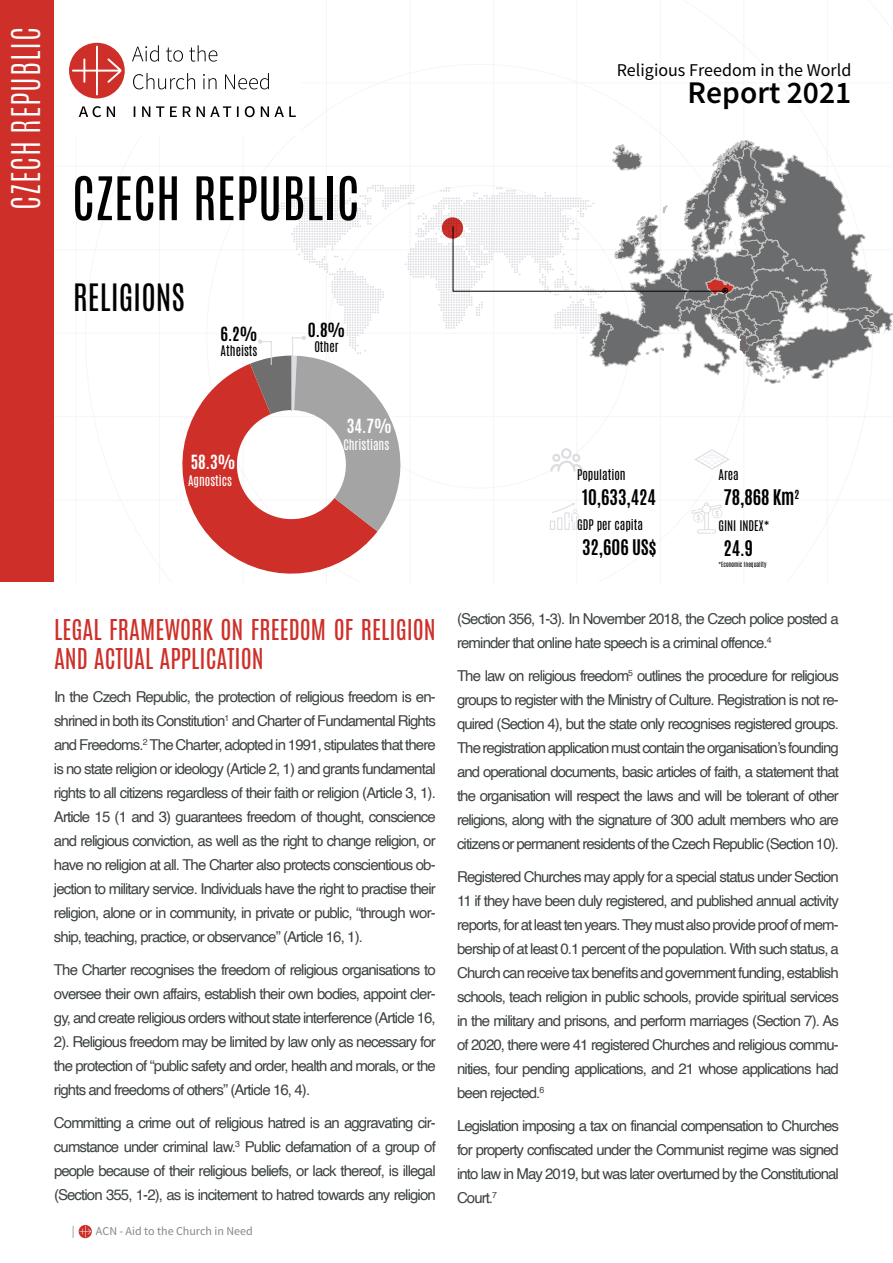
<style>
.page{position:relative;width:893px;height:1263px;background:#fff}
.page>*{position:absolute;margin:0;border:0;box-sizing:border-box;transform-origin:0 0}
.t1{font:51px "Antonio";color:#000}
.t2{font:300 33px "Antonio";letter-spacing:.025em;color:#fff}
.t3{font:600 31.5px "Source Sans Pro";color:#000}
.t4{font:31.5px "Antonio";color:#000}
.t5{font:24px/28.8px "Antonio";color:#ce3029}
.t6{font:700 18px "Antonio";color:#000}
.t7{font:18px "Source Sans Pro";color:#000}
.t8{font:700 16.35px "Antonio";color:#fff}
.t9{font:700 16.35px "Antonio";color:#000}
.t10{font:15px/24px "Helvetica";letter-spacing:-.06em;color:#3d4340;text-align:justify}
.t11{font:12.3px "Antonio";color:#000}
.t12{font:12.3px "Antonio";color:#fff}
.t13{font:12px "Source Sans Pro";color:#878787}
.t14{font:6px "Antonio";color:#000}
</style>
<div class="page">
<svg style="left:79px;top:1225px;width:12px;height:12px"></svg>
<hr style="left:76px;top:0;width:1px;height:584px;background:#ededed">
<hr style="left:159px;top:0;width:1px;height:584px;background:#ededed">
<hr style="left:243px;top:0;width:1px;height:584px;background:#ededed">
<hr style="left:326px;top:0;width:1px;height:584px;background:#ededed">
<hr style="left:410px;top:0;width:1px;height:584px;background:#ededed">
<hr style="left:493px;top:0;width:1px;height:584px;background:#ededed">
<hr style="left:577px;top:0;width:1px;height:584px;background:#ededed">
<hr style="left:660px;top:0;width:1px;height:584px;background:#ededed">
<hr style="left:744px;top:0;width:1px;height:584px;background:#ededed">
<hr style="left:827px;top:0;width:1px;height:584px;background:#ededed">
<hr style="left:12px;top:83px;width:879px;height:1px;background:#ededed">
<hr style="left:12px;top:166px;width:879px;height:1px;background:#ededed">
<hr style="left:12px;top:249px;width:879px;height:1px;background:#ededed">
<hr style="left:12px;top:333px;width:879px;height:1px;background:#ededed">
<hr style="left:12px;top:416px;width:879px;height:1px;background:#ededed">
<hr style="left:12px;top:500px;width:879px;height:1px;background:#ededed">
<div style="left:0;top:0;width:53px;height:581px;background:#ce3029"></div>
<div style="left:54px;top:0;width:247px;height:136px;background:#fff"></div>
<svg style="left:132px;top:45px;width:164px;height:72px"></svg>
<svg style="left:79px;top:106px;width:36px;height:11px"></svg>
<div style="left:69px;top:43px;width:56px;height:55px;background:#ce3029;border-radius:50%"></div>
<svg style="left:72px;top:46px;width:49px;height:49px"></svg>
<svg style="left:168px;top:364px;width:208px;height:220px;fill:#ce3029"></svg>
<svg style="left:250px;top:140px;width:643px;height:394px"></svg>
<h2 class="t2" style="left:2px;top:210px;width:184px;rotate:-90deg">CZECH REPUBLIC</h2>
<h1 class="t1" style="left:72px;top:161px;width:289px">CZECH REPUBLIC</h1>
<h3 class="t4" style="left:73px;top:274px;width:113px">RELIGIONS</h3>
<p class="t9" style="left:220px;top:321px;width:39px">6.2%</p>
<p class="t11" style="left:221px;top:342px;width:38px">Atheists</p>
<p class="t9" style="left:308px;top:318px;width:39px">0.8%</p>
<p class="t11" style="left:314px;top:338px;width:26px">Other</p>
<p class="t7" style="left:617px;top:59px;width:236px">Religious Freedom in the World</p>
<h3 class="t3" style="left:688px;top:72px;width:165px">Report 2021</h3>
<p class="t8" style="left:191px;top:450px;width:46px">58.3%</p>
<p class="t12" style="left:188px;top:472px;width:46px">Agnostics</p>
<p class="t8" style="left:347px;top:414px;width:46px">34.7%</p>
<p class="t12" style="left:343px;top:435px;width:47px">Christians</p>
<h3 class="t5" style="left:54px;top:615px;width:383px">LEGAL FRAMEWORK ON FREEDOM OF RELIGION<br>AND ACTUAL APPLICATION</h3>
<p class="t10" style="left:54px;top:685px;width:383px">In the Czech Republic, the protection of religious freedom is en&shy;shrined in both its Constitution<sup>1</sup> and Charter of Fundamental Rights and Freedoms.<sup>2</sup> The Charter, adopted in 1991, stipulates that there is no state religion or ideology (Article 2, 1) and grants fundamental rights to all citizens regardless of their faith or religion (Article 3, 1).<br>Article 15 (1 and 3) guarantees freedom of thought, conscience and religious conviction, as well as the right to change religion, or have no religion at all. The Charter also protects conscientious ob&shy;jection to military service. Individuals have the right to practise their religion, alone or in community, in private or public, “through wor&shy;ship, teaching, practice, or observance” (Article 16, 1).</p>
<p class="t10" style="left:54px;top:958px;width:383px">The Charter recognises the freedom of religious organisations to oversee their own affairs, establish their own bodies, appoint cler&shy;gy, and create religious orders without state interference (Article 16, 2). Religious freedom may be limited by law only as necessary for the protection of “public safety and order, health and morals, or the rights and freedoms of others” (Article 16, 4).</p>
<p class="t10" style="left:54px;top:1111px;width:383px">Committing a crime out of religious hatred is an aggravating cir&shy;cumstance under criminal law.<sup>3</sup> Public defamation of a group of people because of their religious beliefs, or lack thereof, is illegal (Section 355, 1-2), as is incitement to hatred towards any religion</p>
<p class="t13" style="left:72px;top:1223px;width:4px">|</p>
<p class="t13" style="left:96px;top:1223px;width:158px">ACN - Aid to the Church in Need</p>
<p class="t11" style="left:577px;top:465px;width:50px">Population</p>
<p class="t6" style="left:582px;top:484px;width:75px">10,633,424</p>
<p class="t11" style="left:577px;top:516px;width:68px">GDP per capita</p>
<p class="t6" style="left:582px;top:534px;width:76px">32,606 US$</p>
<p class="t11" style="left:718px;top:465px;width:22px">Area</p>
<p class="t6" style="left:723px;top:484px;width:77px">78,868 Km<sup>2</sup></p>
<p class="t11" style="left:718px;top:516px;width:53px">GINI INDEX*</p>
<p class="t14" style="left:718px;top:560px;width:49px">*Economic Inequality</p>
<p class="t6" style="left:723px;top:535px;width:31px">24.9</p>
<p class="t10" style="left:457px;top:607px;width:383px">(Section 356, 1-3). In November 2018, the Czech police posted a reminder that online hate speech is a criminal offence.<sup>4</sup></p>
<p class="t10" style="left:457px;top:664px;width:383px">The law on religious freedom<sup>5</sup> outlines the procedure for religious groups to register with the Ministry of Culture. Registration is not re&shy;quired (Section 4), but the state only recognises registered groups.<br>The registration application must contain the organisation’s founding and operational documents, basic articles of faith, a statement that the organisation will respect the laws and will be tolerant of other religions, along with the signature of 300 adult members who are citizens or permanent residents of the Czech Republic (Section 10).</p>
<p class="t10" style="left:457px;top:865px;width:383px">Registered Churches may apply for a special status under Section 11 if they have been duly registered, and published annual activity reports, for at least ten years. They must also provide proof of mem&shy;bership of at least 0.1 percent of the population. With such status, a Church can receive tax benefits and government funding, establish schools, teach religion in public schools, provide spiritual services in the military and prisons, and perform marriages (Section 7). As of 2020, there were 41 registered Churches and religious commu&shy;nities, four pending applications, and 21 whose applications had been rejected.<sup>6</sup></p>
<p class="t10" style="left:457px;top:1114px;width:383px">Legislation imposing a tax on financial compensation to Churches for property confiscated under the Communist regime was signed into law in May 2019, but was later overturned by the Constitutional Court.<sup>7</sup></p>
</div>
